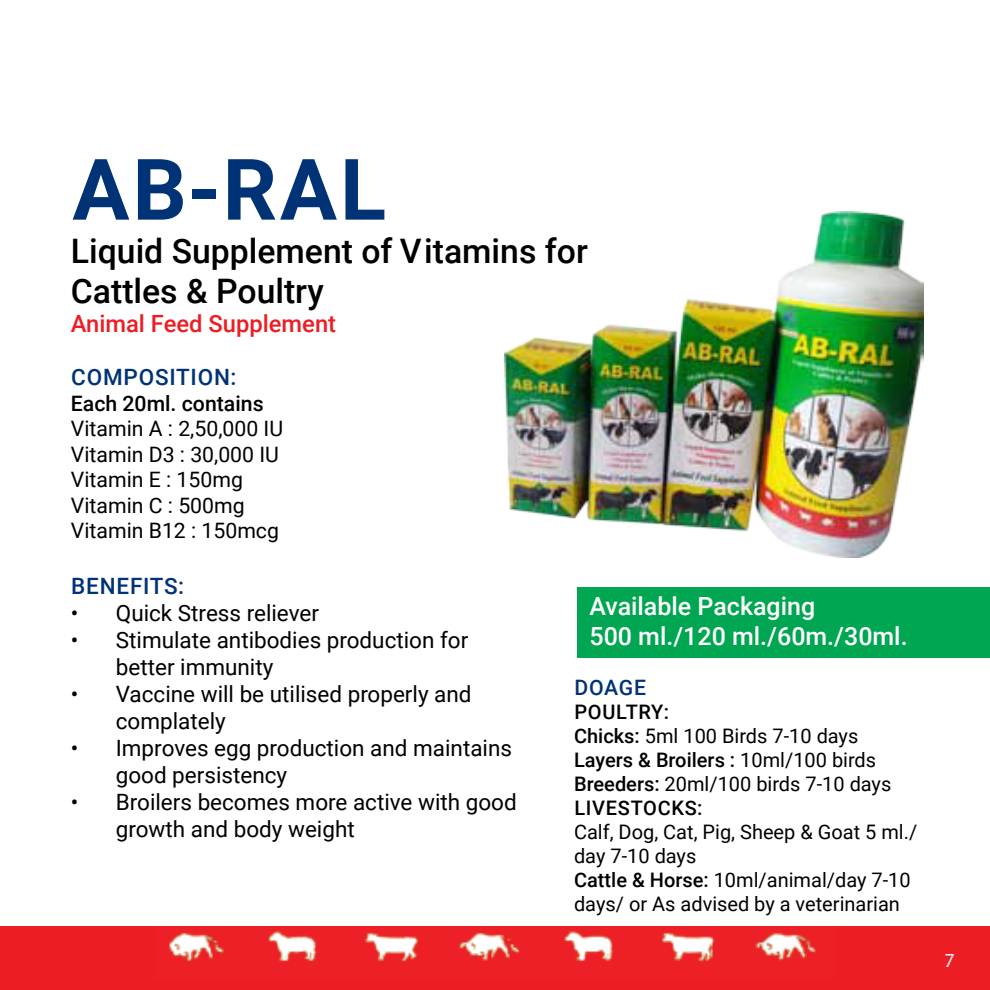
<style>
.page{position:relative;width:990px;height:990px;background:#fff}
.page>*{position:absolute;margin:0;border:0;box-sizing:border-box;transform-origin:0 0}
.t1{font:700 85px "Roboto";color:#003375}
.t2{font:500 33.75px/40.5px "Roboto";color:#000}
.t3{font:500 25px/30px "Roboto";color:#fff}
.t4{font:500 23.75px "Roboto";color:#ed1d24}
.t5{font:22.5px/27px "Roboto";color:#000}
.t6{font:500 22.5px "Roboto";letter-spacing:.035em;color:#003375}
.t7{font:21.25px/25.5px "Roboto";color:#000}
.t8{font:500 21.25px "Roboto";color:#000}
.t9{font:500 21.25px "Roboto";letter-spacing:.03em;color:#003375}
.t10{font:20px/24px "Roboto";color:#000}
.t11{font:20px "Myriad Pro";color:#f7f2f2}
.s1{font-weight:500}
</style>
<div class="page">
<div style="left:0;top:926px;width:990px;height:64px;background:#ed1d24"></div>
<img style="left:169px;top:931px;width:647px;height:31px">
<div style="left:578px;top:587px;width:412px;height:71px;background:#00a651"></div>
<img style="left:505px;top:211px;width:418px;height:347px">
<h1 class="t1" style="left:72px;top:130px;width:315px">AB-RAL</h1>
<h2 class="t2" style="left:71px;top:229px;width:519px">Liquid Supplement of Vitamins for<br>Cattles &amp; Poultry</h2>
<p class="t4" style="left:71px;top:307px;width:267px">Animal Feed Supplement</p>
<p class="t6" style="left:71px;top:362px;width:167px">COMPOSITION:</p>
<p class="t8" style="left:71px;top:388px;width:194px">Each 20ml. contains</p>
<p class="t7" style="left:71px;top:415px;width:214px">Vitamin A : 2,50,000 IU<br>Vitamin D3 : 30,000 IU<br>Vitamin E : 150mg<br>Vitamin C : 500mg<br>Vitamin B12 : 150mcg</p>
<p class="t6" style="left:71px;top:571px;width:114px">BENEFITS:</p>
<p class="t5" style="left:71px;top:599px;width:250px">• Quick Stress reliever</p>
<p class="t5" style="left:116px;top:626px;width:354px;text-indent:-45px">• Stimulate antibodies production for better immunity</p>
<p class="t5" style="left:116px;top:680px;width:357px;text-indent:-45px">• Vaccine will be utilised properly and complately</p>
<p class="t5" style="left:116px;top:734px;width:398px;text-indent:-45px">• Improves egg production and maintains good persistency</p>
<p class="t5" style="left:116px;top:788px;width:403px;text-indent:-45px">• Broilers becomes more active with good growth and body weight</p>
<p class="t3" style="left:589px;top:591px;width:320px">Available Packaging<br>500 ml./120 ml./60m./30ml.</p>
<p class="t9" style="left:574px;top:672px;width:73px">DOAGE</p>
<p class="t10" style="left:574px;top:699px;width:319px"><span class="s1">POULTRY:<br>Chicks:</span> 5ml 100 Birds 7-10 days<br><span class="s1">Layers &amp; Broilers :</span> 10ml/100 birds<br><span class="s1">Breeders:</span> 20ml/100 birds 7-10 days<br><span class="s1">LIVESTOCKS:</span></p>
<p class="t10" style="left:574px;top:819px;width:345px">Calf, Dog, Cat, Pig, Sheep &amp; Goat 5 ml./ day 7-10 days<br><span class="s1">Cattle &amp; Horse:</span> 10ml/animal/day 7-10 days/ or As advised by a veterinarian</p>
<p class="t11" style="left:944px;top:948px;width:12px">7</p>
</div>
